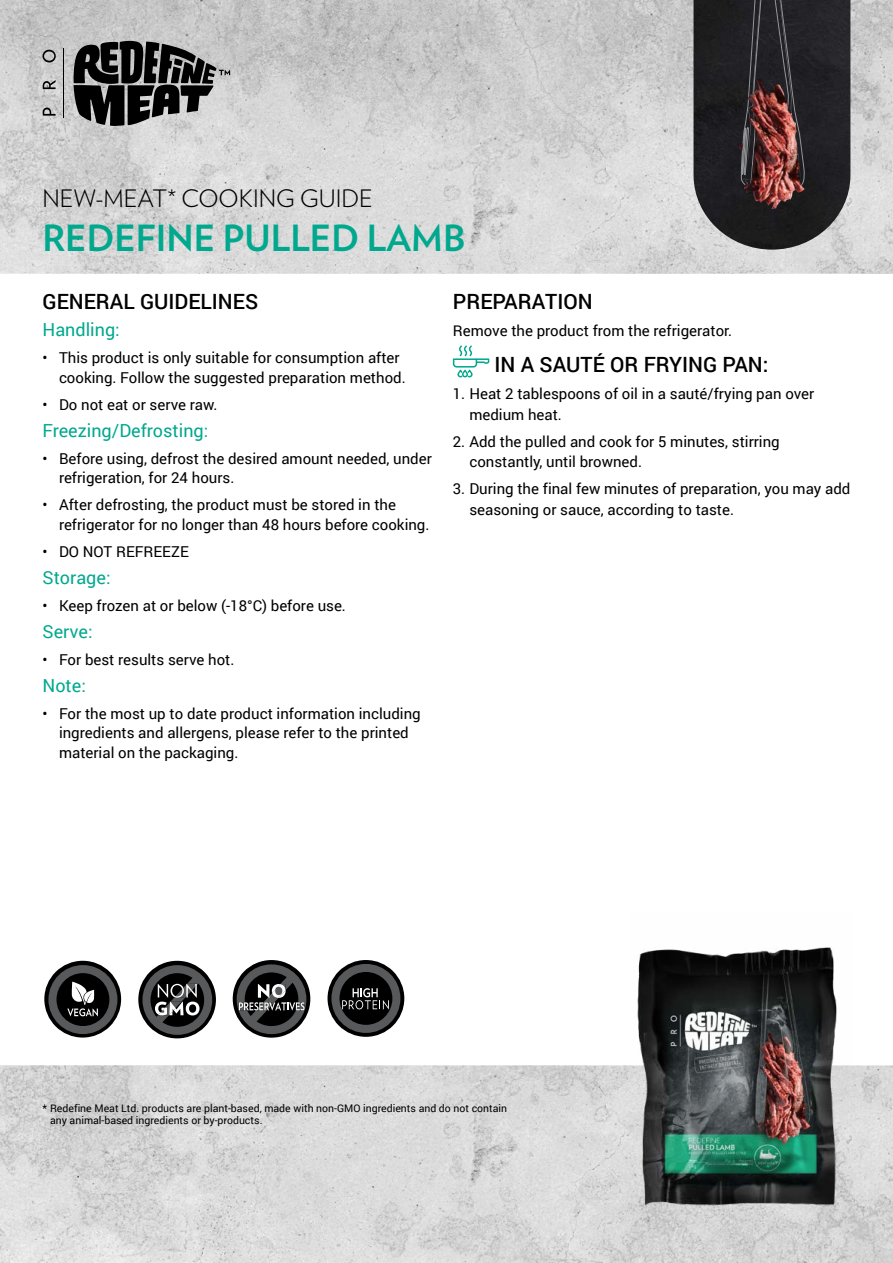
<style>
.page{position:relative;width:893px;height:1263px;background:#fff}
.page>*{position:absolute;margin:0;border:0;box-sizing:border-box;transform-origin:0 0}
.t1{font:700 36px "Verlag";color:#00a88e}
.t2{font:300 24px "Verlag";color:#000}
.t3{font:500 21px "Roboto";color:#000}
.t4{font:18px "Roboto";color:#00a88e}
.t5{font:15px/19.5px "Roboto";color:#000}
.t6{font:10.5px/12px "Roboto";color:#000}
</style>
<div class="page">
<img style="left:0;top:1065px;width:893px;height:198px">
<img style="left:0;top:0;width:893px;height:274px">
<img style="left:693px;top:0;width:157px;height:250px">
<svg style="left:73px;top:41px;width:157px;height:85px;background:#5b5b5b"></svg>
<svg style="left:43px;top:108px;width:13px;height:8px"></svg>
<svg style="left:43px;top:80px;width:13px;height:9px"></svg>
<svg style="left:43px;top:50px;width:13px;height:12px"></svg>
<hr style="left:63px;top:48px;width:1px;height:69px;background:#000">
<svg style="left:453px;top:345px;width:36px;height:32px"></svg>
<img style="left:692px;top:0;width:145px;height:240px">
<img style="left:630px;top:947px;width:224px;height:276px">
<svg style="left:44px;top:960px;width:78px;height:78px"></svg>
<svg style="left:138px;top:960px;width:78px;height:79px"></svg>
<svg style="left:232px;top:960px;width:79px;height:78px"></svg>
<svg style="left:327px;top:960px;width:78px;height:77px"></svg>
<h2 class="t2" style="left:43px;top:185px;width:332px">NEW-MEAT* COOKING GUIDE</h2>
<h1 class="t1" style="left:43px;top:217px;width:424px">REDEFINE PULLED LAMB</h1>
<h3 class="t3" style="left:43px;top:290px;width:217px">GENERAL GUIDELINES</h3>
<p class="t4" style="left:43px;top:322px;width:79px">Handling:</p>
<p class="t5" style="left:59px;top:349px;width:348px;text-indent:-16px">• This product is only suitable for consumption after cooking. Follow the suggested preparation method.</p>
<p class="t5" style="left:43px;top:396px;width:177px">• Do not eat or serve raw.</p>
<p class="t4" style="left:43px;top:422px;width:167px">Freezing/Defrosting:</p>
<p class="t5" style="left:59px;top:450px;width:374px;text-indent:-16px">• Before using, defrost the desired amount needed, under refrigeration, for 24 hours.</p>
<p class="t5" style="left:59px;top:496px;width:372px;text-indent:-16px">• After defrosting, the product must be stored in the refrigerator for no longer than 48 hours before cooking.</p>
<p class="t5" style="left:43px;top:543px;width:148px">• DO NOT REFREEZE</p>
<p class="t4" style="left:43px;top:569px;width:70px">Storage:</p>
<p class="t5" style="left:43px;top:597px;width:305px">• Keep frozen at or below (-18°C) before use.</p>
<p class="t4" style="left:43px;top:623px;width:52px">Serve:</p>
<p class="t5" style="left:43px;top:651px;width:193px">• For best results serve hot.</p>
<p class="t4" style="left:43px;top:677px;width:45px">Note:</p>
<p class="t5" style="left:59px;top:705px;width:363px;text-indent:-16px">• For the most up to date product information including ingredients and allergens, please refer to the printed material on the packaging.</p>
<h3 class="t3" style="left:453px;top:290px;width:141px">PREPARATION</h3>
<p class="t5" style="left:453px;top:322px;width:281px">Remove the product from the refrigerator.</p>
<h3 class="t3" style="left:495px;top:353px;width:275px">IN A SAUTÉ OR FRYING PAN:</h3>
<p class="t5" style="left:469px;top:384px;width:346px;line-height:21px;text-indent:-16px">1. Heat 2 tablespoons of oil in a sauté/frying pan over medium heat.</p>
<p class="t5" style="left:469px;top:433px;width:312px;text-indent:-16px">2. Add the pulled and cook for 5 minutes, stirring constantly, until browned.</p>
<p class="t5" style="left:469px;top:479px;width:383px;line-height:21px;text-indent:-16px">3. During the final few minutes of preparation, you may add seasoning or sauce, according to taste.</p>
<p class="t6" style="left:50px;top:1103px;width:459px;text-indent:-7px">* Redefine Meat Ltd. products are plant-based, made with non-GMO ingredients and do not contain any animal-based ingredients or by-products.</p>
</div>
